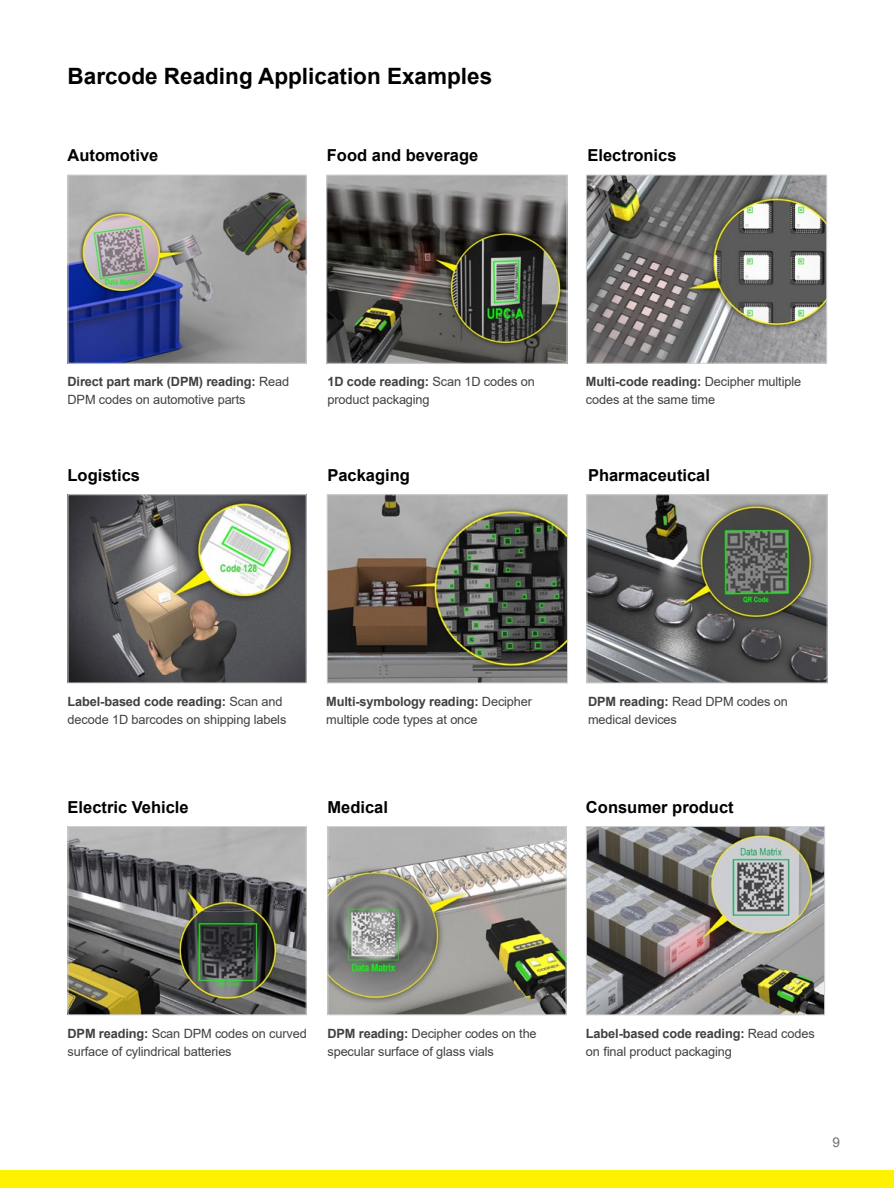
<style>
.page{position:relative;width:894px;height:1188px;background:#fff}
.page>*{position:absolute;margin:0;border:0;box-sizing:border-box;transform-origin:0 0}
.t1{font:700 22.5px "Arial";color:#000}
.t2{font:700 16.5px "Arial";color:#000}
.t3{font:13.5px "Arial";color:#6d6e71}
.t4{font:12.75px/18px "Arial";letter-spacing:-.01em;color:#414042}
.s1{font-weight:700}
</style>
<div class="page">
<img style="left:587px;top:177px;width:237px;height:185px">
<div style="left:585px;top:175px;width:241px;height:189px;border:1px solid #d1d3d4"></div>
<img style="left:328px;top:177px;width:237px;height:185px">
<div style="left:326px;top:175px;width:241px;height:189px;border:1px solid #d1d3d4"></div>
<img style="left:70px;top:177px;width:234px;height:185px">
<div style="left:68px;top:175px;width:238px;height:189px;border:1px solid #d1d3d4"></div>
<img style="left:588px;top:496px;width:237px;height:185px">
<div style="left:586px;top:494px;width:241px;height:189px;border:1px solid #d1d3d4"></div>
<img style="left:329px;top:496px;width:236px;height:185px">
<div style="left:327px;top:494px;width:240px;height:189px;border:1px solid #d1d3d4"></div>
<img style="left:70px;top:496px;width:234px;height:185px">
<img style="left:70px;top:828px;width:234px;height:185px">
<div style="left:68px;top:826px;width:238px;height:189px;border:1px solid #d1d3d4"></div>
<img style="left:329px;top:828px;width:235px;height:185px">
<div style="left:327px;top:826px;width:239px;height:189px;border:1px solid #d1d3d4"></div>
<img style="left:587px;top:828px;width:235px;height:185px">
<div style="left:585px;top:826px;width:239px;height:189px;border:1px solid #d1d3d4"></div>
<div style="left:0;top:1171px;width:893px;height:17px;background:#fff200"></div>
<h1 class="t1" style="left:68px;top:60px;width:426px">Barcode Reading Application Examples</h1>
<p class="t2" style="left:68px;top:143px;width:92px">Automotive</p>
<p class="t2" style="left:327px;top:143px;width:153px">Food and beverage</p>
<p class="t2" style="left:587px;top:143px;width:90px">Electronics</p>
<p class="t4" style="left:68px;top:373px;width:223px"><span class="s1">Direct part mark (DPM) reading:</span> Read<br>DPM codes on automotive parts</p>
<p class="t4" style="left:585px;top:373px;width:217px"><span class="s1">Multi-code reading:</span> Decipher multiple codes at the same time</p>
<p class="t4" style="left:327px;top:373px;width:209px"><span class="s1">1D code reading:</span> Scan 1D codes on product packaging</p>
<p class="t2" style="left:68px;top:463px;width:74px">Logistics</p>
<p class="t2" style="left:327px;top:463px;width:84px">Packaging</p>
<p class="t2" style="left:587px;top:463px;width:123px">Pharmaceutical</p>
<p class="t4" style="left:68px;top:692px;width:220px"><span class="s1">Label-based code reading:</span> Scan and decode 1D barcodes on shipping labels</p>
<p class="t4" style="left:326px;top:692px;width:207px"><span class="s1">Multi-symbology reading:</span> Decipher multiple code types at once</p>
<p class="t4" style="left:587px;top:693px;width:201px"><span class="s1">DPM reading:</span> Read DPM codes on medical devices</p>
<p class="t2" style="left:68px;top:795px;width:123px">Electric Vehicle</p>
<p class="t2" style="left:327px;top:795px;width:62px">Medical</p>
<p class="t2" style="left:585px;top:795px;width:149px">Consumer product</p>
<p class="t4" style="left:67px;top:1024px;width:241px"><span class="s1">DPM reading:</span> Scan DPM codes on curved surface of cylindrical batteries</p>
<p class="t4" style="left:327px;top:1024px;width:211px"><span class="s1">DPM reading:</span> Decipher codes on the specular surface of glass vials</p>
<p class="t4" style="left:585px;top:1024px;width:230px"><span class="s1">Label-based code reading:</span> Read codes on final product packaging</p>
<p class="t3" style="left:832px;top:1133px;width:9px">9</p>
</div>
